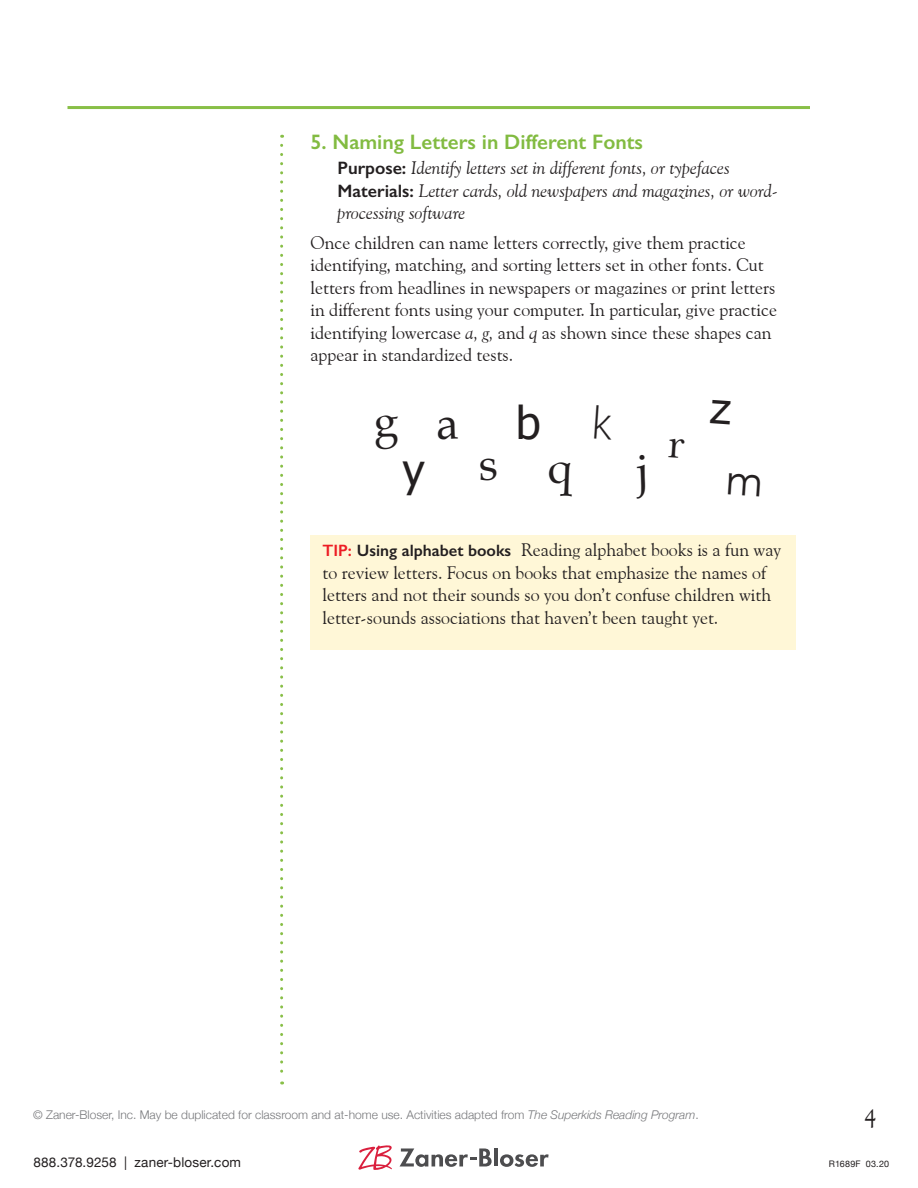
<style>
.page{position:relative;width:918px;height:1188px;background:#fff}
.page>*{position:absolute;margin:0;border:0;box-sizing:border-box;transform-origin:0 0}
.t1{font:45px "Tahoma";color:#231f20}
.t2{font:24px "Goudy Old Style BT";color:#231f20}
.t3{font:600 21px "Gill Sans";color:#82bb41}
.t4{font:18px/22.5px "Goudy Old Style BT";color:#231f20}
.t5{font:italic 18px/22.5px "Goudy Old Style BT";color:#231f20}
.t6{font:13.5px "Helvetica Neue";letter-spacing:.01em;color:#231f20}
.t7{font:300 12px "Helvetica Neue";color:#77787b}
.t8{font:9px "Helvetica Neue";letter-spacing:.025em;color:#231f20}
.s1{font-family:"Gill Sans";font-weight:600;font-style:normal}
.s2{font-style:italic}
.s3{font-family:"Gill Sans";font-weight:600;font-size:16.5px;color:#ed1d24}
.s4{font-family:"Gill Sans";font-weight:600;font-size:16.5px}
</style>
<div class="page">
<hr style="left:68px;top:106px;width:742px;height:3px;background:#88bf47">
<svg style="left:280px;top:145px;width:3px;height:940px"></svg>
<div style="left:310px;top:535px;width:486px;height:115px;background:#fff7d7"></div>
<svg style="left:358px;top:1145px;width:34px;height:25px"></svg>
<svg style="left:400px;top:1148px;width:92px;height:19px"></svg>
<hr style="left:494px;top:1148px;width:4px;height:18px;background:#4d4d4f">
<svg style="left:500px;top:1154px;width:49px;height:13px"></svg>
<p class="t3" style="left:310px;top:129px;width:334px">5. Naming Letters in Different Fonts</p>
<p class="t5" style="left:338px;top:157px;width:442px"><span class="s1">Purpose:</span> Identify letters set in different fonts, or typefaces<br><span class="s1">Materials:</span> Letter cards, old newspapers and magazines, or word&shy;processing software</p>
<p class="t4" style="left:310px;top:231px;width:468px">Once children can name letters correctly, give them practice identifying, matching, and sorting letters set in other fonts. Cut letters from headlines in newspapers or magazines or print letters in different fonts using your computer. In particular, give practice identifying lowercase <span class="s2">a, g,</span> and <span class="s2">q</span> as shown since these shapes can appear in standardized tests.</p>
<h1 class="t1" style="left:516px;top:392px;width:26px">b</h1>
<p class="t4" style="left:322px;top:538px;width:460px"><span class="s3">TIP:</span> <span class="s4">Using alphabet books</span> Reading alphabet books is a fun way to review letters. Focus on books that emphasize the names of letters and not their sounds so you don’t confuse children with letter-sounds associations that haven’t been taught yet.</p>
<p class="t7" style="left:33px;top:1105px;width:667px">© Zaner-Bloser, Inc. May be duplicated for classroom and at-home use. Activities adapted from <span class="s2">The Superkids Reading Program</span>.</p>
<p class="t6" style="left:33px;top:1153px;width:209px">888.378.9258 | zaner-bloser.com</p>
<h2 class="t2" style="left:864px;top:1103px;width:13px">4</h2>
<p class="t8" style="left:829px;top:1157px;width:62px">R1689F 03.20</p>
</div>
